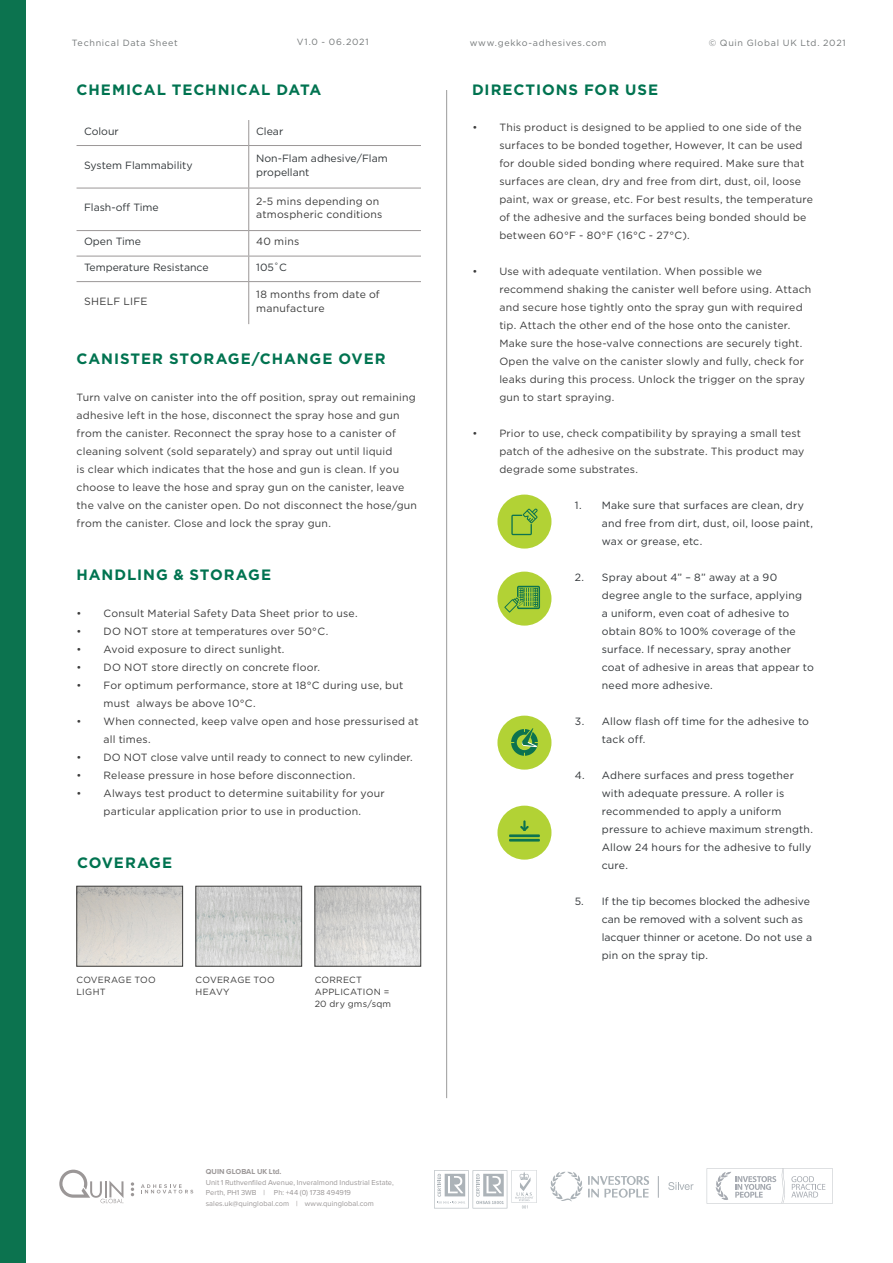
<style>
.page{position:relative;width:893px;height:1263px;background:#fff}
.page>*{position:absolute;margin:0;border:0;box-sizing:border-box;transform-origin:0 0}
.t1{font:700 15px "Gotham";letter-spacing:.06em;color:#007350}
.t2{font:10.5px/18px "Gotham";letter-spacing:.02em;color:#3b3b3b}
.t3{font:10.5px/18px "Gotham";letter-spacing:.02em;color:#313538}
.t4{font:10.5px/18px "Gotham";color:#313538}
.t5{font:10.5px/13.5px "Gotham";color:#313639}
.t6{font:9px "Gotham";letter-spacing:.075em;color:#737778}
.t7{font:9px/12px "Gotham";letter-spacing:.03em;color:#3b3b3b}
.t8{font:7.5px/10.5px "Proxima Nova";letter-spacing:.005em;color:#9b9797}
.t9{font:700 7.5px "Proxima Nova";letter-spacing:.005em;color:#9b9797}
</style>
<div class="page">
<div style="left:0;top:0;width:26px;height:1263px;background:#0c734f"></div>
<div style="left:497px;top:806px;width:54px;height:54px;background:#b2d235;border-radius:50%"></div>
<div style="left:497px;top:716px;width:54px;height:54px;background:#b2d235;border-radius:50%"></div>
<div style="left:497px;top:572px;width:54px;height:54px;background:#b2d235;border-radius:50%"></div>
<div style="left:497px;top:495px;width:54px;height:54px;background:#b2d235;border-radius:50%"></div>
<svg style="left:511px;top:508px;width:27px;height:27px"></svg>
<svg style="left:511px;top:728px;width:27px;height:28px"></svg>
<svg style="left:504px;top:586px;width:36px;height:27px"></svg>
<hr style="left:509px;top:839px;width:31px;height:2px;background:#0c734f">
<hr style="left:509px;top:834px;width:31px;height:3px;background:#0c734f">
<svg style="left:520px;top:820px;width:9px;height:11px"></svg>
<img style="left:198px;top:888px;width:102px;height:76px">
<div style="left:196px;top:886px;width:106px;height:80px;border:1px solid #3b3b3a"></div>
<img style="left:79px;top:888px;width:102px;height:76px">
<div style="left:77px;top:886px;width:106px;height:80px;border:1px solid #3b3b3a"></div>
<img style="left:317px;top:888px;width:102px;height:76px">
<div style="left:315px;top:886px;width:106px;height:80px;border:1px solid #3b3b3a"></div>
<hr style="left:446px;top:90px;width:1px;height:1008px;background:#9b9b9b">
<svg style="left:141px;top:1184px;width:52px;height:9px"></svg>
<svg style="left:131px;top:1182px;width:3px;height:14px"></svg>
<svg style="left:59px;top:1169px;width:65px;height:34px"></svg>
<svg style="left:434px;top:1170px;width:103px;height:38px"></svg>
<svg style="left:668px;top:1182px;width:25px;height:8px"></svg>
<svg style="left:658px;top:1176px;width:1px;height:22px"></svg>
<svg style="left:588px;top:1176px;width:61px;height:22px"></svg>
<svg style="left:550px;top:1172px;width:32px;height:29px"></svg>
<svg style="left:707px;top:1168px;width:126px;height:36px"></svg>
<svg style="left:248px;top:120px;width:1px;height:25px"></svg>
<hr style="left:77px;top:145px;width:172px;height:1px;background:#9b9797">
<hr style="left:249px;top:145px;width:172px;height:1px;background:#9b9797">
<hr style="left:248px;top:146px;width:1px;height:42px;background:#9b9797">
<hr style="left:77px;top:188px;width:172px;height:1px;background:#9b9797">
<hr style="left:249px;top:188px;width:172px;height:1px;background:#9b9797">
<hr style="left:248px;top:188px;width:1px;height:42px;background:#9b9797">
<hr style="left:77px;top:230px;width:172px;height:1px;background:#9b9797">
<hr style="left:249px;top:230px;width:172px;height:1px;background:#9b9797">
<hr style="left:77px;top:256px;width:172px;height:1px;background:#9b9797">
<hr style="left:249px;top:256px;width:172px;height:1px;background:#9b9797">
<svg style="left:248px;top:231px;width:1px;height:50px"></svg>
<hr style="left:77px;top:281px;width:172px;height:1px;background:#9b9797">
<hr style="left:249px;top:281px;width:172px;height:1px;background:#9b9797">
<hr style="left:248px;top:282px;width:1px;height:42px;background:#9b9797">
<p class="t6" style="left:72px;top:37px;width:107px">Technical Data Sheet</p>
<p class="t6" style="left:297px;top:36px;width:73px">V1.0 - 06.2021</p>
<p class="t6" style="left:470px;top:37px;width:138px">www.gekko-adhesives.com</p>
<p class="t6" style="left:709px;top:37px;width:138px">© Quin Global UK Ltd. 2021</p>
<h1 class="t1" style="left:472px;top:79px;width:188px">DIRECTIONS FOR USE</h1>
<p class="t2" style="left:499px;top:118px;width:315px;text-indent:-27px">• This product is designed to be applied to one side of the surfaces to be bonded together, However, It can be used for double sided bonding where required. Make sure that surfaces are clean, dry and free from dirt, dust, oil, loose paint, wax or grease, etc. For best results, the temperature of the adhesive and the surfaces being bonded should be between 60°F - 80°F (16°C - 27°C).</p>
<p class="t2" style="left:499px;top:262px;width:314px;text-indent:-27px">• Use with adequate ventilation. When possible we recommend shaking the canister well before using. Attach and secure hose tightly onto the spray gun with required tip. Attach the other end of the hose onto the canister.<br>Make sure the hose-valve connections are securely tight.<br>Open the valve on the canister slowly and fully, check for leaks during this process. Unlock the trigger on the spray gun to start spraying.</p>
<p class="t2" style="left:499px;top:424px;width:307px;text-indent:-27px">• Prior to use, check compatibility by spraying a small test patch of the adhesive on the substrate. This product may degrade some substrates.</p>
<p class="t3" style="left:602px;top:496px;width:213px;text-indent:-27px">1. Make sure that surfaces are clean, dry and free from dirt, dust, oil, loose paint, wax or grease, etc.</p>
<p class="t3" style="left:602px;top:568px;width:214px;text-indent:-27px">2. Spray about 4” – 8” away at a 90 degree angle to the surface, applying<br>a uniform, even coat of adhesive to obtain 80% to 100% coverage of the surface. If necessary, spray another coat of adhesive in areas that appear to need more adhesive.</p>
<p class="t3" style="left:602px;top:712px;width:209px;text-indent:-27px">3. Allow flash off time for the adhesive to tack off.</p>
<p class="t3" style="left:602px;top:766px;width:213px;text-indent:-27px">4. Adhere surfaces and press together with adequate pressure. A roller is recommended to apply a uniform pressure to achieve maximum strength.<br>Allow 24 hours for the adhesive to fully cure.</p>
<p class="t4" style="left:602px;top:892px;width:212px;text-indent:-27px">5. If the tip becomes blocked the adhesive can be removed with a solvent such as lacquer thinner or acetone. Do not use a pin on the spray tip.</p>
<h1 class="t1" style="left:77px;top:79px;width:246px">CHEMICAL TECHNICAL DATA</h1>
<p class="t5" style="left:84px;top:124px;width:36px">Colour</p>
<p class="t5" style="left:256px;top:124px;width:29px">Clear</p>
<p class="t5" style="left:84px;top:158px;width:110px">System Flammability</p>
<p class="t5" style="left:256px;top:151px;width:133px">Non-Flam adhesive/Flam propellant</p>
<p class="t5" style="left:84px;top:201px;width:76px">Flash-off Time</p>
<p class="t2" style="left:256px;top:194px;width:128px;line-height:13.5px">2-5 mins depending on atmospheric conditions</p>
<p class="t5" style="left:84px;top:235px;width:59px">Open Time</p>
<p class="t2" style="left:256px;top:232px;width:45px">40 mins</p>
<p class="t5" style="left:84px;top:260px;width:126px">Temperature Resistance</p>
<p class="t5" style="left:256px;top:260px;width:32px">105˚C</p>
<p class="t2" style="left:84px;top:292px;width:65px">SHELF LIFE</p>
<p class="t2" style="left:256px;top:287px;width:125px;line-height:13.5px">18 months from date of manufacture</p>
<h1 class="t1" style="left:77px;top:349px;width:311px">CANISTER STORAGE/CHANGE OVER</h1>
<p class="t2" style="left:77px;top:388px;width:342px">Turn valve on canister into the off position, spray out remaining adhesive left in the hose, disconnect the spray hose and gun from the canister. Reconnect the spray hose to a canister of cleaning solvent (sold separately) and spray out until liquid<br>is clear which indicates that the hose and gun is clean. If you choose to leave the hose and spray gun on the canister, leave the valve on the canister open. Do not disconnect the hose/gun from the canister. Close and lock the spray gun.</p>
<h1 class="t1" style="left:77px;top:565px;width:196px">HANDLING &amp; STORAGE</h1>
<p class="t2" style="left:77px;top:604px;width:283px">• Consult Material Safety Data Sheet prior to use.</p>
<p class="t2" style="left:77px;top:622px;width:253px">• DO NOT store at temperatures over 50°C.</p>
<p class="t2" style="left:77px;top:640px;width:209px">• Avoid exposure to direct sunlight.</p>
<p class="t2" style="left:77px;top:658px;width:245px">• DO NOT store directly on concrete floor.</p>
<p class="t2" style="left:104px;top:676px;width:301px;text-indent:-27px">• For optimum performance, store at 18°C during use, but must always be above 10°C.</p>
<p class="t2" style="left:104px;top:712px;width:317px;text-indent:-27px">• When connected, keep valve open and hose pressurised at all times.</p>
<p class="t2" style="left:77px;top:748px;width:338px">• DO NOT close valve until ready to connect to new cylinder.</p>
<p class="t2" style="left:77px;top:766px;width:280px">• Release pressure in hose before disconnection.</p>
<p class="t2" style="left:77px;top:784px;width:310px;text-align:center">• Always test product to determine suitability for your particular application prior to use in production.</p>
<h1 class="t1" style="left:77px;top:853px;width:97px">COVERAGE</h1>
<p class="t7" style="left:77px;top:974px;width:81px">COVERAGE TOO<br>LIGHT</p>
<p class="t7" style="left:196px;top:974px;width:81px">COVERAGE TOO<br>HEAVY</p>
<p class="t7" style="left:315px;top:974px;width:78px">CORRECT<br>APPLICATION =<br>20 dry gms/sqm</p>
<p class="t9" style="left:206px;top:1166px;width:77px">QUIN GLOBAL UK Ltd.</p>
<p class="t8" style="left:206px;top:1176px;width:190px">Unit 1 Ruthvenfiled Avenue, Inveralmond Industrial Estate,<br>Perth, PH1 3WB | Ph: +44 (0) 1738 494919 sales.uk@quinglobal.com | www.quinglobal.com</p>
</div>
